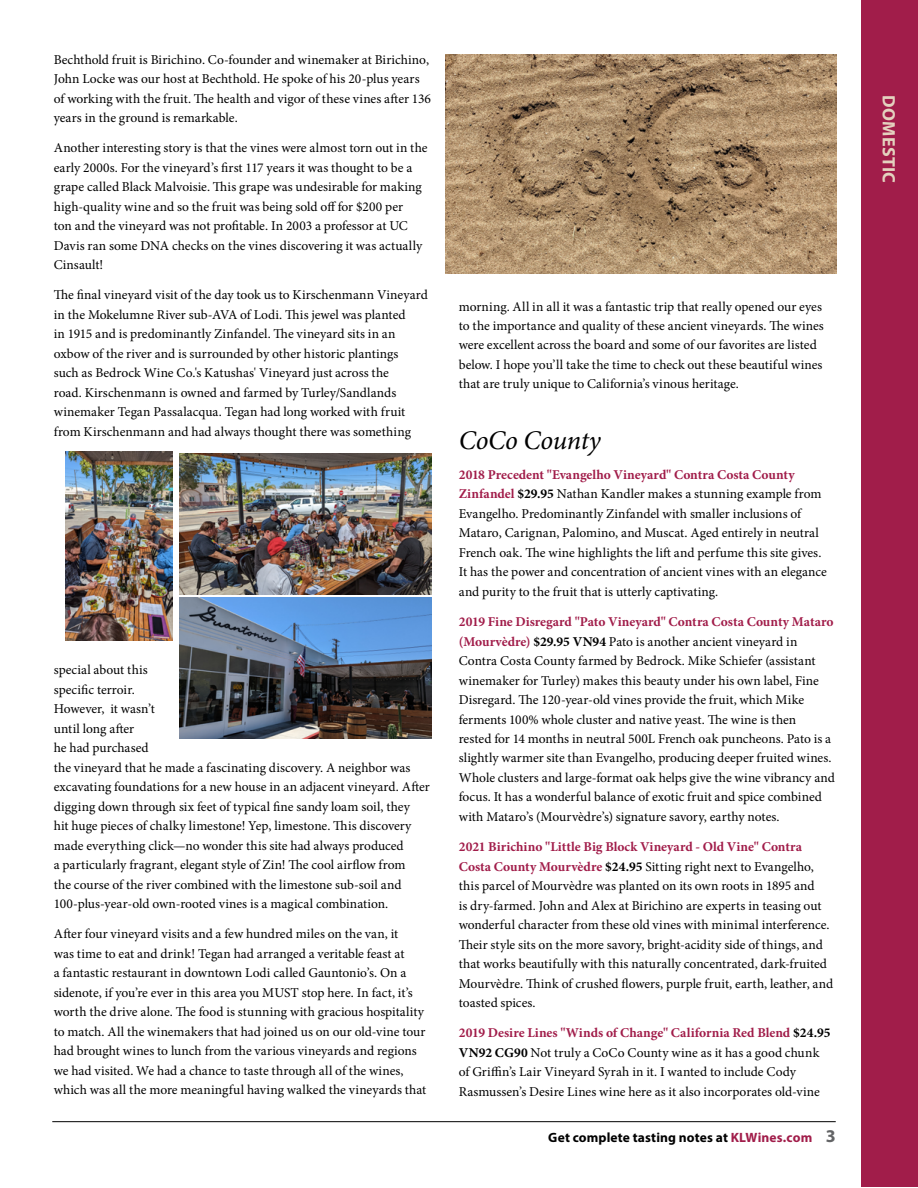
<style>
.page{position:relative;width:918px;height:1188px;background:#fff}
.page>*{position:absolute;margin:0;border:0;box-sizing:border-box;transform-origin:0 0}
.t1{font:italic 27px "Minion Pro";letter-spacing:-.005em;color:#000}
.t2{font:700 18px "Myriad Pro";letter-spacing:.02em;color:#e4d2bf}
.t3{font:13.5px/19.5px "Minion Pro";color:#000}
.t4{font:700 13.5px "Myriad Pro";letter-spacing:.01em;color:#000}
.s1{font-weight:700;color:#a11d4a}
.s2{font-weight:700}
.s3{color:#a11d4a}
.s4{font-size:18px;color:#636466}
</style>
<div class="page">
<div style="left:862px;top:0;width:56px;height:1186px;background:#a11d4a"></div>
<hr style="left:52px;top:1121px;width:784px;height:1px;background:#000">
<img style="left:446px;top:54px;width:391px;height:220px">
<img style="left:66px;top:452px;width:106px;height:188px">
<img style="left:179px;top:453px;width:252px;height:142px">
<img style="left:179px;top:597px;width:252px;height:142px">
<p class="t3" style="left:54px;top:50px;width:379px">Bechthold fruit is Birichino. Co-founder and winemaker at Birichino, John Locke was our host at Bechthold. He spoke of his 20-plus years of working with the fruit. The health and vigor of these vines after 136 years in the ground is remarkable.</p>
<p class="t3" style="left:54px;top:138px;width:375px">Another interesting story is that the vines were almost torn out in the early 2000s. For the vineyard’s first 117 years it was thought to be a grape called Black Malvoisie. This grape was undesirable for making high-quality wine and so the fruit was being sold off for $200 per<br>ton and the vineyard was not profitable. In 2003 a professor at UC Davis ran some DNA checks on the vines discovering it was actually Cinsault!</p>
<p class="t3" style="left:54px;top:285px;width:376px">The final vineyard visit of the day took us to Kirschenmann Vineyard in the Mokelumne River sub-AVA of Lodi. This jewel was planted<br>in 1915 and is predominantly Zinfandel. The vineyard sits in an oxbow of the river and is surrounded by other historic plantings<br>such as Bedrock Wine Co.'s Katushas' Vineyard just across the<br>road. Kirschenmann is owned and farmed by Turley/Sandlands winemaker Tegan Passalacqua. Tegan had long worked with fruit from Kirschenmann and had always thought there was something</p>
<p class="t3" style="left:54px;top:660px;width:378px">special about this<br>specific terroir.<br>However, it wasn’t<br>until long after<br>he had purchased<br>the vineyard that he made a fascinating discovery. A neighbor was excavating foundations for a new house in an adjacent vineyard. After digging down through six feet of typical fine sandy loam soil, they<br>hit huge pieces of chalky limestone! Yep, limestone. This discovery made everything click—no wonder this site had always produced<br>a particularly fragrant, elegant style of Zin! The cool airflow from<br>the course of the river combined with the limestone sub-soil and 100-plus-year-old own-rooted vines is a magical combination.</p>
<p class="t3" style="left:54px;top:924px;width:374px">After four vineyard visits and a few hundred miles on the van, it<br>was time to eat and drink! Tegan had arranged a veritable feast at<br>a fantastic restaurant in downtown Lodi called Gauntonio’s. On a sidenote, if you’re ever in this area you MUST stop here. In fact, it’s worth the drive alone. The food is stunning with gracious hospitality to match. All the winemakers that had joined us on our old-vine tour had brought wines to lunch from the various vineyards and regions we had visited. We had a chance to taste through all of the wines, which was all the more meaningful having walked the vineyards that</p>
<p class="t3" style="left:459px;top:297px;width:367px">morning. All in all it was a fantastic trip that really opened our eyes to the importance and quality of these ancient vineyards. The wines were excellent across the board and some of our favorites are listed below. I hope you’ll take the time to check out these beautiful wines that are truly unique to California’s vinous heritage.</p>
<h1 class="t1" style="left:459px;top:422px;width:143px">CoCo County</h1>
<p class="t3" style="left:459px;top:465px;width:370px"><span class="s1">2018 Precedent "Evangelho Vineyard" Contra Costa County Zinfandel</span> <span class="s2">$29.95</span> Nathan Kandler makes a stunning example from Evangelho. Predominantly Zinfandel with smaller inclusions of Mataro, Carignan, Palomino, and Muscat. Aged entirely in neutral French oak. The wine highlights the lift and perfume this site gives.<br>It has the power and concentration of ancient vines with an elegance and purity to the fruit that is utterly captivating.</p>
<p class="t3" style="left:459px;top:612px;width:378px"><span class="s1">2019 Fine Disregard "Pato Vineyard" Contra Costa County Mataro (Mourvèdre)</span> <span class="s2">$29.95 VN94</span> Pato is another ancient vineyard in Contra Costa County farmed by Bedrock. Mike Schiefer (assistant winemaker for Turley) makes this beauty under his own label, Fine Disregard. The 120-year-old vines provide the fruit, which Mike ferments 100% whole cluster and native yeast. The wine is then<br>rested for 14 months in neutral 500L French oak puncheons. Pato is a slightly warmer site than Evangelho, producing deeper fruited wines.<br>Whole clusters and large-format oak helps give the wine vibrancy and focus. It has a wonderful balance of exotic fruit and spice combined with Mataro’s (Mourvèdre’s) signature savory, earthy notes.</p>
<p class="t3" style="left:459px;top:837px;width:376px"><span class="s1">2021 Birichino "Little Big Block Vineyard - Old Vine" Contra Costa County Mourvèdre</span> <span class="s2">$24.95</span> Sitting right next to Evangelho, this parcel of Mourvèdre was planted on its own roots in 1895 and<br>is dry-farmed. John and Alex at Birichino are experts in teasing out wonderful character from these old vines with minimal interference.<br>Their style sits on the more savory, bright-acidity side of things, and that works beautifully with this naturally concentrated, dark-fruited Mourvèdre. Think of crushed flowers, purple fruit, earth, leather, and toasted spices.</p>
<p class="t3" style="left:459px;top:1023px;width:373px"><span class="s1">2019 Desire Lines "Winds of Change" California Red Blend</span> <span class="s2">$24.95<br>VN92 CG90</span> Not truly a CoCo County wine as it has a good chunk of Griffin’s Lair Vineyard Syrah in it. I wanted to include Cody Rasmussen’s Desire Lines wine here as it also incorporates old-vine</p>
<p class="t4" style="left:548px;top:1129px;width:289px">Get complete tasting notes at <span class="s3">KLWines.com</span> <span class="s4">3</span></p>
<h2 class="t2" style="left:901px;top:95px;width:89px;rotate:90deg">DOMESTIC</h2>
</div>
